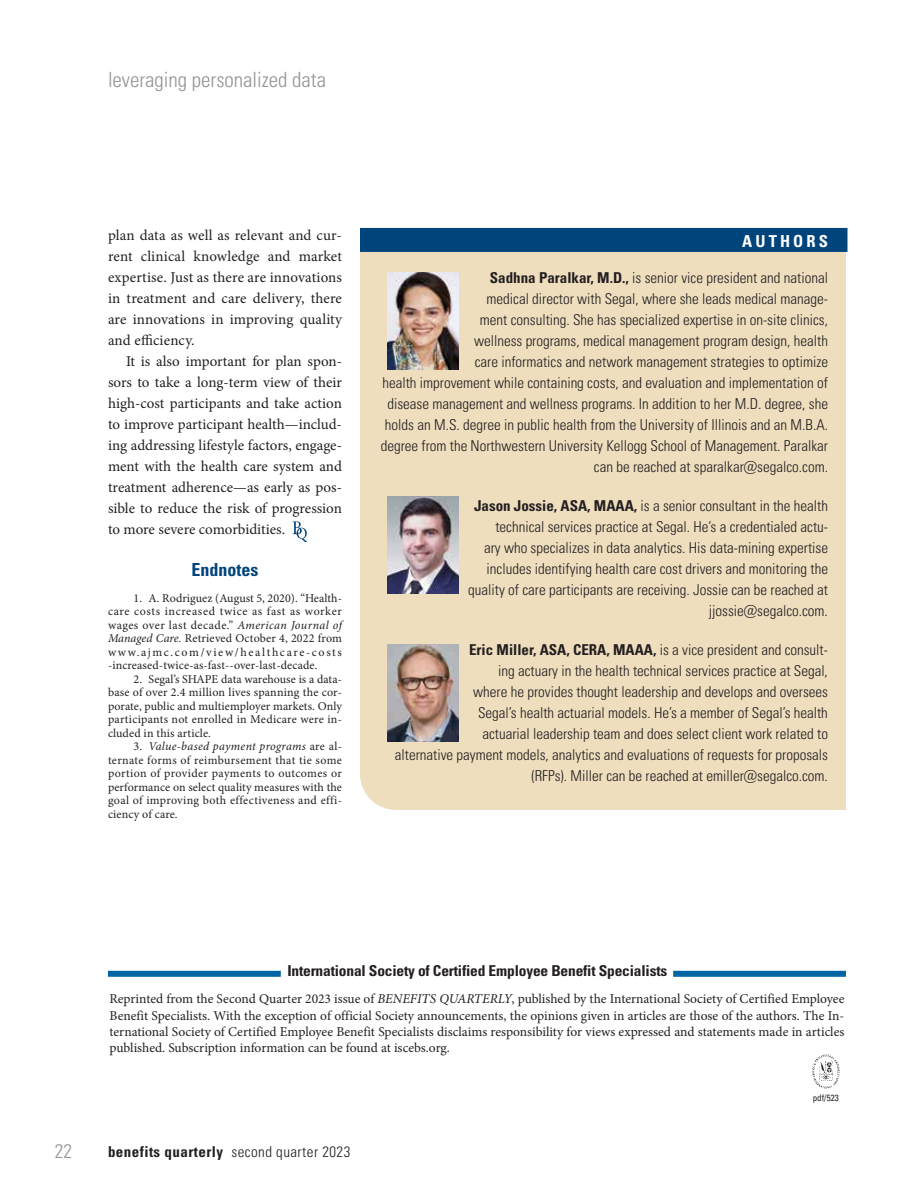
<style>
.page{position:relative;width:918px;height:1188px;background:#fff}
.page>*{position:absolute;margin:0;border:0;box-sizing:border-box;transform-origin:0 0}
.t1{font:300 condensed 21px "Univers LT Pro";color:#939598}
.t2{font:300 condensed 19.5px "Univers LT Pro";color:#939598}
.t3{font:700 condensed 18px "Univers LT Pro";color:#00447c}
.t4{font:700 condensed 16.5px "Univers LT Pro";letter-spacing:.19em;color:#fff}
.t5{font:300 condensed 15px/21px "Univers LT Pro";color:#231f20;text-align:right}
.t6{font:15px/21px "Minion Pro";color:#231f20;text-align:justify}
.t7{font:700 condensed 15px "Univers LT Pro";letter-spacing:-.01em;color:#231f20}
.t8{font:700 condensed 15px "Univers LT Pro";letter-spacing:.03em;color:#231f20}
.t9{font:13.5px/16.2px "Minion Pro";letter-spacing:-.005em;color:#231f20;text-align:justify}
.t10{font:12px/13.5px "Minion Pro";letter-spacing:.015em;color:#231f20;text-align:justify}
.t11{font:condensed 9px "Univers LT Std";color:#231f20}
.s1{font-style:italic}
.s2{font-weight:700}
.s3{font-weight:300}
</style>
<div class="page">
<svg style="left:293px;top:521px;width:14px;height:21px"></svg>
<div style="left:360px;top:252px;width:486px;height:558px;background:#eedebe"></div>
<div style="left:360px;top:228px;width:488px;height:24px;background:#00447c"></div>
<img style="left:387px;top:273px;width:72px;height:97px">
<img style="left:387px;top:497px;width:72px;height:97px">
<img style="left:387px;top:644px;width:72px;height:97px">
<img style="left:812px;top:1054px;width:27px;height:35px">
<div style="left:108px;top:971px;width:173px;height:6px;background:#0065a4"></div>
<div style="left:673px;top:971px;width:173px;height:6px;background:#0065a4"></div>
<h1 class="t1" style="left:108px;top:66px;width:220px">leveraging personalized data</h1>
<p class="t6" style="left:108px;top:225px;width:236px">plan data as well as relevant and cur&shy;rent clinical knowledge and market expertise. Just as there are innovations in treatment and care delivery, there are innovations in improving quality and efficiency.</p>
<p class="t6" style="left:108px;top:351px;width:236px;text-indent:18px">It is also important for plan spon&shy;sors to take a long-term view of their high-cost participants and take action to improve participant health—includ&shy;ing addressing lifestyle factors, engage&shy;ment with the health care system and treatment adherence—as early as pos&shy;sible to reduce the risk of progression to more severe comorbidities.</p>
<p class="t3" style="left:192px;top:559px;width:68px">Endnotes</p>
<p class="t10" style="left:108px;top:591px;width:236px;text-indent:26px">1. A. Rodriguez (August 5, 2020). “Health&shy;care costs increased twice as fast as worker wages over last decade.” <span class="s1">American Journal of Managed Care.</span> Retrieved October 4, 2022 from www.ajmc.com/view/healthcare-costs -increased-twice-as-fast--over-last-decade.</p>
<p class="t10" style="left:108px;top:672px;width:236px;text-indent:26px">2. Segal’s SHAPE data warehouse is a data&shy;base of over 2.4 million lives spanning the cor&shy;porate, public and multiemployer markets. Only participants not enrolled in Medicare were in&shy;cluded in this article.</p>
<p class="t10" style="left:108px;top:739px;width:236px;text-indent:26px">3. <span class="s1">Value-based payment programs</span> are al&shy;ternate forms of reimbursement that tie some portion of provider payments to outcomes or performance on select quality measures with the goal of improving both effectiveness and effi&shy;ciency of care.</p>
<p class="t4" style="left:742px;top:231px;width:87px">AUTHORS</p>
<p class="t5" style="left:381px;top:267px;width:449px"><span class="s2">Sadhna Paralkar, M.D.,</span> is senior vice president and national<br>medical director with Segal, where she leads medical manage-<br>ment consulting. She has specialized expertise in on-site clinics,<br>wellness programs, medical management program design, health<br>care informatics and network management strategies to optimize<br>health improvement while containing costs, and evaluation and implementation of disease management and wellness programs. In addition to her M.D. degree, she holds an M.S. degree in public health from the University of Illinois and an M.B.A. degree from the Northwestern University Kellogg School of Management. Paralkar can be reached at sparalkar@segalco.com.</p>
<p class="t5" style="left:468px;top:495px;width:361px"><span class="s2">Jason Jossie, ASA, MAAA,</span> is a senior consultant in the health technical services practice at Segal. He’s a credentialed actu-<br>ary who specializes in data analytics. His data-mining expertise includes identifying health care cost drivers and monitoring the quality of care participants are receiving. Jossie can be reached at jjossie@segalco.com.</p>
<p class="t5" style="left:395px;top:639px;width:435px"><span class="s2">Eric Miller, ASA, CERA, MAAA,</span> is a vice president and consult-<br>ing actuary in the health technical services practice at Segal,<br>where he provides thought leadership and develops and oversees<br>Segal’s health actuarial models. He’s a member of Segal’s health<br>actuarial leadership team and does select client work related to<br>alternative payment models, analytics and evaluations of requests for proposals (RFPs). Miller can be reached at emiller@segalco.com.</p>
<p class="t7" style="left:287px;top:961px;width:381px">International Society of Certified Employee Benefit Specialists</p>
<p class="t9" style="left:110px;top:991px;width:737px">Reprinted from the Second Quarter 2023 issue of <span class="s1">BENEFITS QUARTERLY</span>, published by the International Society of Certified Employee Benefit Specialists. With the exception of official Society announcements, the opinions given in articles are those of the authors. The In&shy;ternational Society of Certified Employee Benefit Specialists disclaims responsibility for views expressed and statements made in articles published. Subscription information can be found at iscebs.org.</p>
<h2 class="t2" style="left:55px;top:1137px;width:19px">22</h2>
<p class="t8" style="left:108px;top:1143px;width:244px">benefits quarterly <span class="s3">second quarter 2023</span></p>
<p class="t11" style="left:813px;top:1092px;width:27px">pdf/523</p>
</div>
